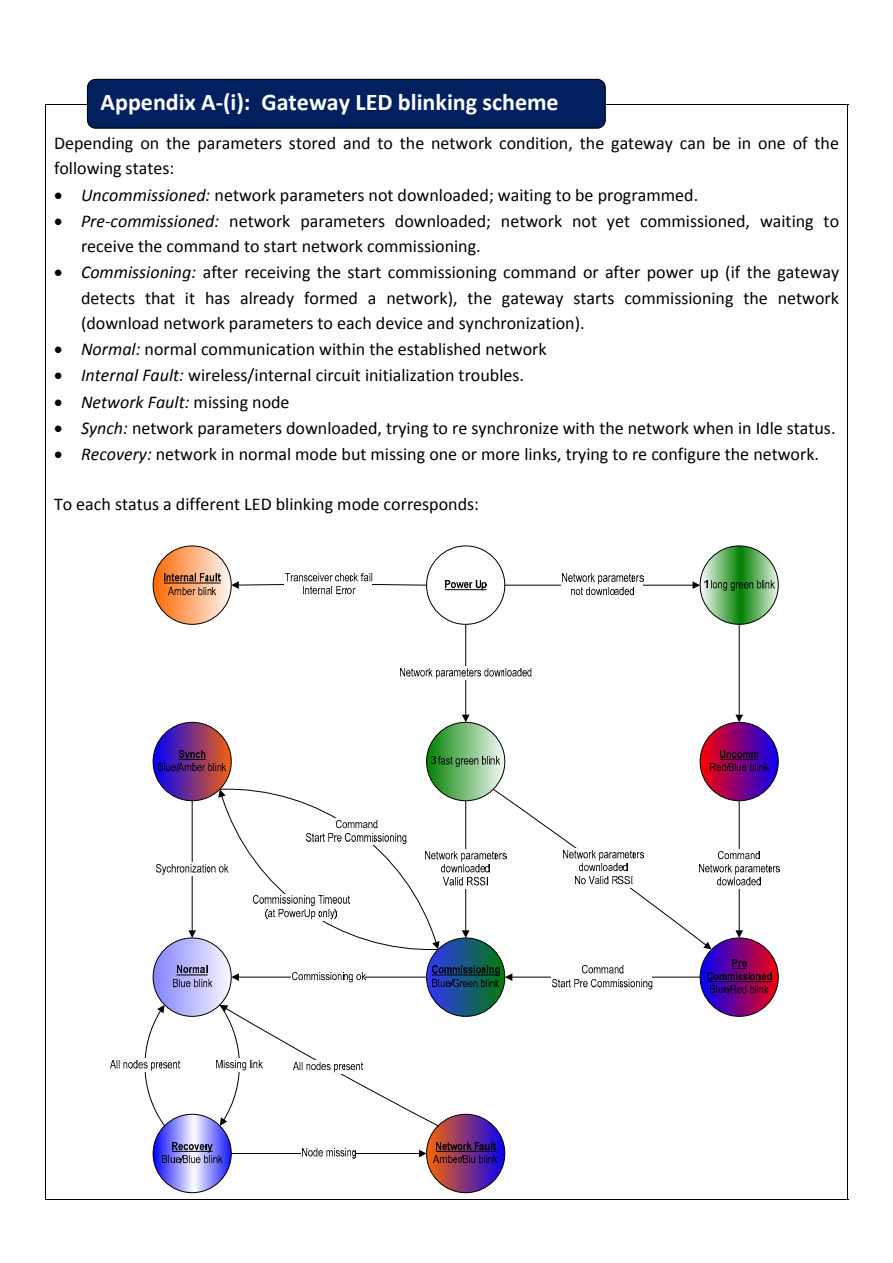
<style>
.page{position:relative;width:893px;height:1263px;background:#fff}
.page>*{position:absolute;margin:0;border:0;box-sizing:border-box;transform-origin:0 0}
.t1{font:700 24px "Calibri";color:#fff}
.t2{font:18px/25.3px "Calibri";color:#000}
.t3{font:italic 18px "Calibri";color:#000}
.s1{font-style:italic}
.s2{font-style:normal}
</style>
<div class="page">
<hr style="left:45px;top:105px;width:803px;height:1px;background:#000">
<svg style="left:45px;top:106px;width:1px;height:438px"></svg>
<svg style="left:847px;top:106px;width:1px;height:438px"></svg>
<img style="left:427px;top:1114px;width:78px;height:79px;border-radius:50%">
<img style="left:436px;top:1142px;width:59px;height:25px">
<hr style="left:436px;top:1151px;width:60px;height:1px;background:#000">
<img style="left:434px;top:1155px;width:29px;height:38px">
<img style="left:464px;top:1156px;width:34px;height:24px">
<img style="left:427px;top:546px;width:78px;height:78px;border-radius:50%">
<div style="left:426px;top:546px;width:79px;height:78px;border:1px solid #000;border-radius:50%"></div>
<img style="left:446px;top:580px;width:41px;height:31px">
<hr style="left:445px;top:589px;width:41px;height:1px;background:#000">
<img style="left:153px;top:722px;width:78px;height:79px;border-radius:50%">
<div style="left:153px;top:722px;width:78px;height:79px;border:1px solid #000;border-radius:50%"></div>
<img style="left:179px;top:750px;width:27px;height:14px">
<svg style="left:179px;top:759px;width:27px;height:1px"></svg>
<img style="left:159px;top:763px;width:20px;height:36px">
<img style="left:179px;top:764px;width:48px;height:24px">
<img style="left:700px;top:722px;width:78px;height:79px;border-radius:50%">
<div style="left:700px;top:722px;width:78px;height:79px;border:1px solid #000;border-radius:50%"></div>
<img style="left:720px;top:750px;width:39px;height:25px">
<hr style="left:720px;top:759px;width:38px;height:1px;background:#000">
<img style="left:711px;top:763px;width:18px;height:37px">
<img style="left:730px;top:764px;width:39px;height:24px">
<hr style="left:505px;top:585px;width:188px;height:1px;background:#000">
<svg style="left:692px;top:581px;width:8px;height:8px"></svg>
<div style="left:561px;top:572px;width:82px;height:26px;background:#fff"></div>
<img style="left:562px;top:574px;width:81px;height:11px">
<img style="left:571px;top:587px;width:63px;height:9px">
<hr style="left:465px;top:801px;width:1px;height:130px;background:#000">
<svg style="left:462px;top:930px;width:7px;height:8px"></svg>
<div style="left:424px;top:849px;width:82px;height:40px;background:#fff"></div>
<img style="left:439px;top:851px;width:54px;height:14px">
<img style="left:441px;top:865px;width:49px;height:21px">
<img style="left:444px;top:878px;width:43px;height:24px">
<svg style="left:231px;top:581px;width:196px;height:8px"></svg>
<img style="left:285px;top:573px;width:88px;height:16px">
<img style="left:303px;top:586px;width:53px;height:9px">
<hr style="left:739px;top:801px;width:1px;height:130px;background:#000">
<svg style="left:735px;top:930px;width:8px;height:8px"></svg>
<div style="left:698px;top:849px;width:81px;height:40px;background:#fff"></div>
<img style="left:719px;top:851px;width:41px;height:14px">
<img style="left:711px;top:865px;width:69px;height:13px">
<img style="left:717px;top:878px;width:44px;height:24px">
<img style="left:700px;top:938px;width:78px;height:78px;border-radius:50%">
<div style="left:700px;top:938px;width:78px;height:79px;border:1px solid #000;border-radius:50%"></div>
<img style="left:733px;top:959px;width:13px;height:13px">
<svg style="left:732px;top:968px;width:14px;height:1px"></svg>
<img style="left:707px;top:972px;width:64px;height:25px">
<hr style="left:707px;top:981px;width:64px;height:1px;background:#000">
<img style="left:711px;top:986px;width:20px;height:30px">
<img style="left:731px;top:986px;width:38px;height:24px">
<img style="left:427px;top:938px;width:78px;height:78px;border-radius:50%">
<div style="left:426px;top:938px;width:79px;height:79px;border:1px solid #000;border-radius:50%"></div>
<img style="left:432px;top:966px;width:67px;height:20px">
<hr style="left:432px;top:975px;width:68px;height:1px;background:#000">
<img style="left:433px;top:979px;width:20px;height:36px">
<img style="left:453px;top:979px;width:46px;height:24px">
<hr style="left:511px;top:977px;width:189px;height:1px;background:#000">
<svg style="left:505px;top:973px;width:7px;height:8px"></svg>
<div style="left:552px;top:964px;width:100px;height:26px;background:#fff"></div>
<img style="left:582px;top:966px;width:41px;height:8px">
<img style="left:553px;top:979px;width:99px;height:11px">
<img style="left:153px;top:938px;width:78px;height:78px;border-radius:50%">
<div style="left:153px;top:938px;width:78px;height:79px;border:1px solid #000;border-radius:50%"></div>
<img style="left:177px;top:966px;width:30px;height:48px">
<hr style="left:177px;top:975px;width:31px;height:1px;background:#000">
<img style="left:173px;top:979px;width:39px;height:24px">
<img style="left:153px;top:1114px;width:78px;height:79px;border-radius:50%">
<div style="left:153px;top:1114px;width:78px;height:79px;border:1px solid #000;border-radius:50%"></div>
<img style="left:172px;top:1142px;width:41px;height:31px">
<hr style="left:172px;top:1151px;width:40px;height:1px;background:#000">
<img style="left:163px;top:1155px;width:20px;height:37px">
<img style="left:184px;top:1156px;width:38px;height:24px">
<hr style="left:238px;top:977px;width:189px;height:1px;background:#000">
<svg style="left:231px;top:973px;width:8px;height:8px"></svg>
<div style="left:291px;top:970px;width:74px;height:14px;background:#fff"></div>
<img style="left:292px;top:972px;width:74px;height:11px">
<hr style="left:231px;top:1153px;width:189px;height:1px;background:#000">
<svg style="left:419px;top:1150px;width:8px;height:7px"></svg>
<img style="left:302px;top:1149px;width:54px;height:10px">
<svg style="left:144px;top:1005px;width:21px;height:121px"></svg>
<div style="left:110px;top:1059px;width:69px;height:13px;background:#fff"></div>
<img style="left:110px;top:1061px;width:71px;height:20px">
<hr style="left:192px;top:801px;width:1px;height:130px;background:#000">
<svg style="left:188px;top:930px;width:8px;height:8px"></svg>
<svg style="left:156px;top:863px;width:50px;height:9px"></svg>
<img style="left:157px;top:865px;width:59px;height:20px">
<img style="left:153px;top:546px;width:78px;height:78px;border-radius:50%">
<div style="left:153px;top:546px;width:78px;height:78px;border:1px solid #000;border-radius:50%"></div>
<img style="left:164px;top:574px;width:57px;height:24px">
<hr style="left:164px;top:583px;width:56px;height:1px;background:#000">
<img style="left:168px;top:587px;width:48px;height:24px">
<img style="left:427px;top:722px;width:78px;height:79px;border-radius:50%">
<svg style="left:493px;top:789px;width:218px;height:160px"></svg>
<div style="left:426px;top:722px;width:79px;height:79px;border:1px solid #000;border-radius:50%"></div>
<img style="left:432px;top:757px;width:4px;height:29px">
<img style="left:439px;top:757px;width:62px;height:20px">
<img style="left:700px;top:546px;width:78px;height:78px;border-radius:50%">
<div style="left:700px;top:546px;width:78px;height:78px;border:1px solid #000;border-radius:50%"></div>
<img style="left:704px;top:580px;width:3px;height:28px">
<img style="left:711px;top:580px;width:64px;height:21px">
<hr style="left:739px;top:624px;width:1px;height:92px;background:#000">
<svg style="left:735px;top:715px;width:8px;height:7px"></svg>
<hr style="left:465px;top:624px;width:1px;height:92px;background:#000">
<svg style="left:462px;top:715px;width:7px;height:7px"></svg>
<div style="left:399px;top:667px;width:132px;height:13px;background:#fff"></div>
<img style="left:400px;top:669px;width:132px;height:10px">
<svg style="left:219px;top:1004px;width:219px;height:122px"></svg>
<div style="left:293px;top:1060px;width:69px;height:13px;background:#fff"></div>
<img style="left:293px;top:1062px;width:71px;height:21px">
<svg style="left:218px;top:786px;width:221px;height:167px"></svg>
<div style="left:306px;top:818px;width:100px;height:27px;background:#fff"></div>
<img style="left:336px;top:820px;width:41px;height:9px">
<img style="left:307px;top:833px;width:99px;height:16px">
<hr style="left:45px;top:1199px;width:803px;height:1px;background:#000">
<hr style="left:45px;top:544px;width:1px;height:655px;background:#000">
<hr style="left:847px;top:544px;width:1px;height:655px;background:#000">
<div style="left:87px;top:79px;width:518px;height:49px;background:#002060;border-radius:8px"></div>
<div style="left:87px;top:79px;width:519px;height:50px;border:1px solid #000;border-radius:8px"></div>
<h1 class="t1" style="left:101px;top:92px;width:460px">Appendix A‐(i): Gateway LED blinking scheme</h1>
<p class="t2" style="left:54px;top:132px;width:786px">Depending on the parameters stored and to the network condition, the gateway can be in one of the following states:</p>
<p class="t2" style="left:54px;top:183px;width:646px">• <span class="s1">Uncommissioned:</span> network parameters not downloaded; waiting to be programmed.</p>
<p class="t2" style="left:81px;top:210px;width:760px;text-indent:-27px">• <span class="s1">Pre‐commissioned:</span> network parameters downloaded; network not yet commissioned, waiting to receive the command to start network commissioning.</p>
<p class="t2" style="left:81px;top:261px;width:760px;text-align:justify;text-indent:-27px">• <span class="s1">Commissioning:</span> after receiving the start commissioning command or after power up (if the gateway detects that it has already formed a network), the gateway starts commissioning the network (download network parameters to each device and synchronization).</p>
<p class="t2" style="left:54px;top:338px;width:494px">• <span class="s1">Normal:</span> normal communication within the established network</p>
<p class="t2" style="left:54px;top:364px;width:471px">• <span class="s1">Internal Fault:</span> wireless/internal circuit initialization troubles.</p>
<p class="t3" style="left:54px;top:394px;width:237px">• Network Fault: <span class="s2">missing node</span></p>
<p class="t2" style="left:54px;top:417px;width:783px">• <span class="s1">Synch:</span> network parameters downloaded, trying to re synchronize with the network when in Idle status.</p>
<p class="t2" style="left:54px;top:443px;width:766px">• <span class="s1">Recovery:</span> network in normal mode but missing one or more links, trying to re configure the network.</p>
<p class="t2" style="left:54px;top:493px;width:426px">To each status a different LED blinking mode corresponds:</p>
</div>
